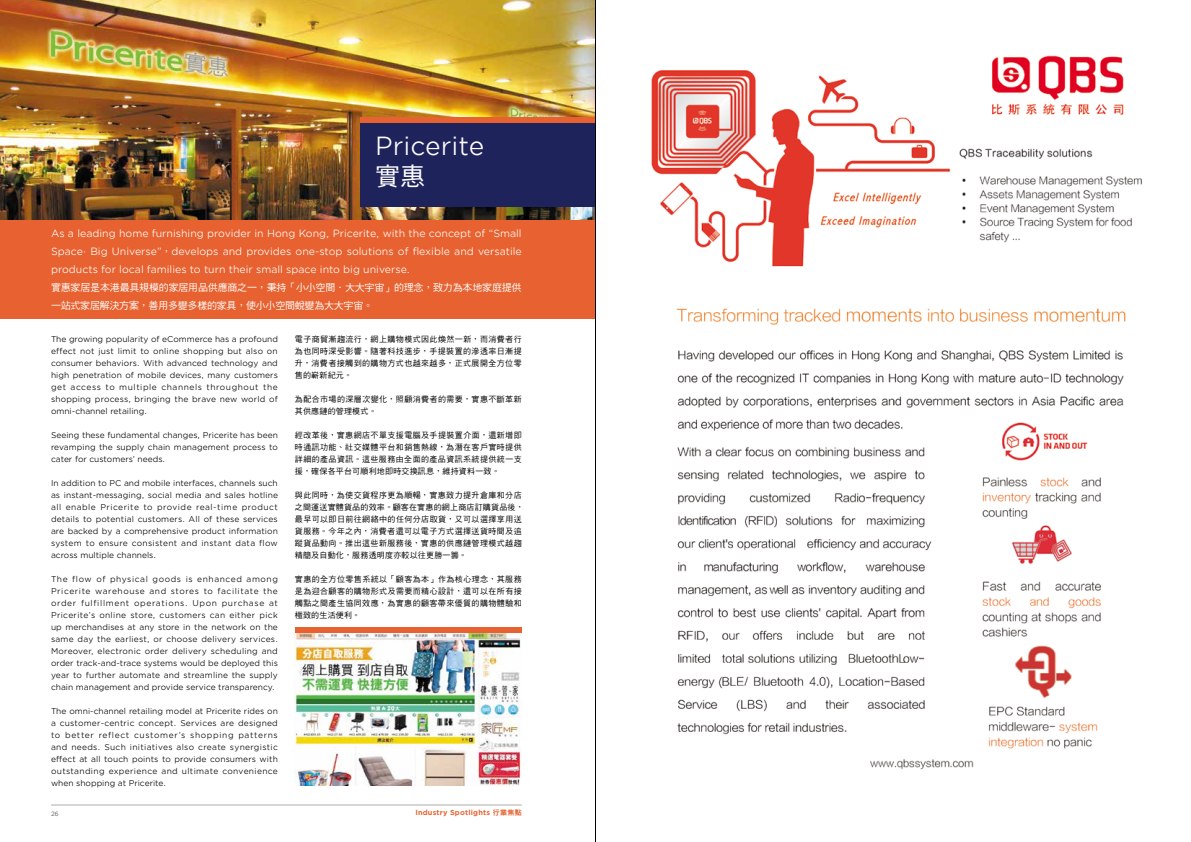
<style>
.page{position:relative;width:1191px;height:842px;background:#fff}
.page>*{position:absolute;margin:0;border:0;box-sizing:border-box;transform-origin:0 0}
.t1{font:25px "Gotham Office";color:#fff}
.t2{font:25px "DF Hei Std W5";color:#fff}
.t3{font:10px/18px "Gotham Office";color:#fff;text-align:justify}
.t4{font:10px/18px "DF Hei Std W5";letter-spacing:-.02em;color:#fff}
.t5{font:8px/12px "Gotham Office";color:#000;text-align:justify}
.t6{font:8px/12px "DF Hei Std W5";letter-spacing:.055em;color:#000;text-align:justify}
.t7{font:700 7px "Gotham Office";letter-spacing:.025em;color:#e76230}
.t8{font:6px "Gotham Office";color:#464646}
.s1{font-family:"DF Hei Std W5"}
.s2{font-family:"DF Hei Std W9";font-weight:400}
</style>
<div class="page">
<hr style="left:51px;top:804px;width:471px;height:1px;background:#acacac">
<img style="left:651px;top:55px;width:491px;height:715px">
<img style="left:0;top:0;width:595px;height:220px">
<div style="left:0;top:220px;width:595px;height:5px;background:#e76230"></div>
<div style="left:360px;top:118px;width:235px;height:5px;background:#e76230"></div>
<div style="left:360px;top:123px;width:235px;height:84px;background:#1f235c"></div>
<img style="left:295px;top:633px;width:227px;height:152px">
<div style="left:295px;top:627px;width:227px;height:6px;background:#e76230"></div>
<div style="left:0;top:223px;width:595px;height:96px;background:#e76230"></div>
<hr style="left:595px;top:0;width:1px;height:842px;background:#000">
<h1 class="t1" style="left:375px;top:130px;width:111px">Pricerite</h1>
<h1 class="t2" style="left:375px;top:163px;width:51px">實惠</h1>
<p class="t3" style="left:51px;top:224px;width:472px">As a leading home furnishing provider in Hong Kong, Pricerite, with the concept of “Small Space· Big Universe”<span class="s1">，</span>develops and provides one-stop solutions of flexible and versatile products for local families to turn their small space into big universe.</p>
<p class="t4" style="left:51px;top:278px;width:472px">實惠家居是本港最具規模的家居用品供應商之一，秉持「小小空間．大大宇宙」的理念，致力為本地家庭提供一站式家居解決方案，善用多變多樣的家具，使小小空間蛻變為大大宇宙。</p>
<p class="t5" style="left:51px;top:333px;width:228px">The growing popularity of eCommerce has a profound effect not just limit to online shopping but also on consumer behaviors. With advanced technology and high penetration of mobile devices, many customers get access to multiple channels throughout the shopping process, bringing the brave new world of omni-channel retailing.</p>
<p class="t5" style="left:51px;top:429px;width:228px">Seeing these fundamental changes, Pricerite has been revamping the supply chain management process to cater for customers’ needs.</p>
<p class="t5" style="left:51px;top:477px;width:228px">In addition to PC and mobile interfaces, channels such as instant-messaging, social media and sales hotline all enable Pricerite to provide real-time product details to potential customers. All of these services are backed by a comprehensive product information system to ensure consistent and instant data flow across multiple channels.</p>
<p class="t5" style="left:51px;top:573px;width:228px">The flow of physical goods is enhanced among Pricerite warehouse and stores to facilitate the order fulfillment operations. Upon purchase at Pricerite’s online store, customers can either pick up merchandises at any store in the network on the same day the earliest, or choose delivery services.<br>Moreover, electronic order delivery scheduling and order track-and-trace systems would be deployed this year to further automate and streamline the supply chain management and provide service transparency.</p>
<p class="t5" style="left:51px;top:705px;width:228px">The omni-channel retailing model at Pricerite rides on a customer-centric concept. Services are designed to better reflect customer’s shopping patterns and needs. Such initiatives also create synergistic effect at all touch points to provide consumers with outstanding experience and ultimate convenience when shopping at Pricerite.</p>
<p class="t8" style="left:51px;top:809px;width:9px">26</p>
<p class="t6" style="left:295px;top:333px;width:228px">電子商貿漸趨流行，網上購物模式因此煥然一新，而消費者行為也同時深受影響。隨著科技進步，手提裝置的滲透率日漸提升，消費者接觸到的購物方式也越來越多，正式展開全方位零售的嶄新紀元。</p>
<p class="t6" style="left:295px;top:393px;width:228px">為配合市場的深層次變化，照顧消費者的需要，實惠不斷革新其供應鏈的管理模式。</p>
<p class="t6" style="left:295px;top:429px;width:228px">經改革後，實惠網店不單支援電腦及手提裝置介面，還新增即時通訊功能、社交媒體平台和銷售熱線，為潛在客戶實時提供詳細的產品資訊。這些服務由全面的產品資訊系統提供統一支援，確保各平台可順利地即時交換訊息，維持資料一致。</p>
<p class="t6" style="left:295px;top:489px;width:230px;text-align:left">與此同時，為使交貨程序更為順暢，實惠致力提升倉庫和分店之間運送實體貨品的效率。顧客在實惠的網上商店訂購貨品後，最早可以即日前往網絡中的任何分店取貨，又可以選擇享用送貨服務。今年之內，消費者還可以電子方式選擇送貨時間及追蹤貨品動向。推出這些新服務後，實惠的供應鏈管理模式越趨精簡及自動化，服務透明度亦較以往更勝一籌。</p>
<p class="t6" style="left:295px;top:573px;width:228px">實惠的全方位零售系統以「顧客為本」作為核心理念，其服務是為迎合顧客的購物形式及需要而精心設計，還可以在所有接觸點之間產生協同效應，為實惠的顧客帶來優質的購物體驗和極致的生活便利。</p>
<p class="t7" style="left:415px;top:808px;width:108px">Industry Spotlights <span class="s2">行業焦點</span></p>
</div>
